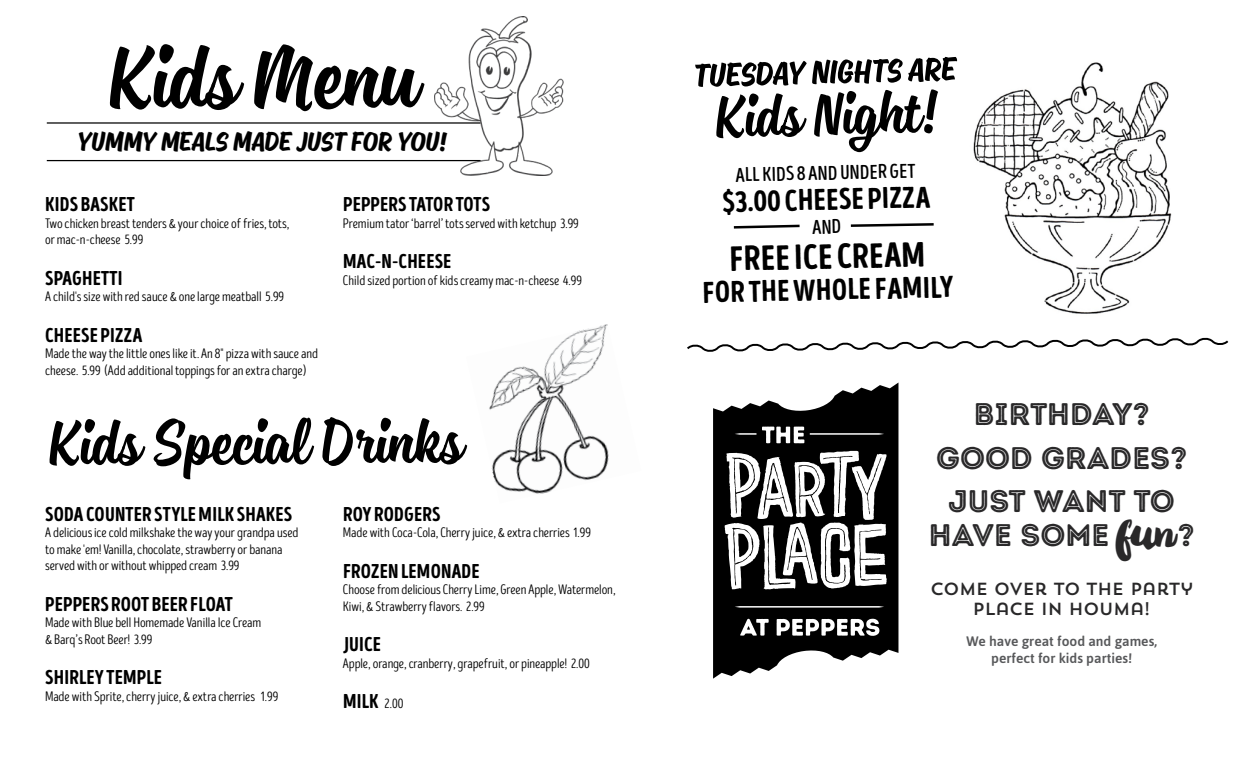
<style>
.page{position:relative;width:1260px;height:765px;background:#fff}
.page>*{position:absolute;margin:0;border:0;box-sizing:border-box;transform-origin:0 0}
.t1{font:105px "Sanelma";color:#000}
.t2{font:75px "Sanelma";color:#000}
.t3{font:42.5px "Sanelma";color:#000}
.t4{font:35px "Intro Head H Base";color:#000}
.t5{font:31.25px/43.8px "Intro Rust Base Line";color:#292829;text-align:center}
.t6{font:30px "Intro Head H Base";color:#000}
.t7{font:20px "Intro Head H Base";letter-spacing:.01em;color:#000}
.t8{font:20px "Intro Head B Base";color:#000}
.t9{font:17.5px/20px "Trend Sans One";letter-spacing:-.05em;color:#292829;text-align:center}
.t10{font:13.75px/16.5px "Intro Head R Base";letter-spacing:-.01em;color:#000}
.t11{font:500 13.75px/16.5px "Asap";color:#58595b;text-align:center}
.s1{font-family:"Intro Head R Base";font-size:13.75px}
.s2{font-family:"Gradies";font-size:50px}
</style>
<div class="page">
<img style="left:945px;top:56px;width:227px;height:258px">
<img style="left:489px;top:324px;width:120px;height:170px">
<hr style="left:47px;top:122px;width:434px;height:2px;background:#000">
<hr style="left:47px;top:160px;width:434px;height:1px;background:#000">
<svg style="left:695px;top:57px;width:263px;height:95px"></svg>
<svg style="left:733px;top:224px;width:67px;height:5px"></svg>
<svg style="left:850px;top:223px;width:84px;height:4px"></svg>
<svg style="left:687px;top:337px;width:542px;height:15px"></svg>
<svg style="left:713px;top:383px;width:185px;height:296px;fill:#000"></svg>
<svg style="left:762px;top:427px;width:42px;height:16px"></svg>
<svg style="left:740px;top:619px;width:29px;height:17px"></svg>
<svg style="left:777px;top:619px;width:102px;height:17px"></svg>
<svg style="left:735px;top:606px;width:149px;height:2px"></svg>
<svg style="left:735px;top:433px;width:21px;height:2px"></svg>
<svg style="left:810px;top:433px;width:74px;height:2px"></svg>
<svg style="left:725px;top:451px;width:162px;height:138px"></svg>
<img style="left:435px;top:16px;width:129px;height:160px">
<h1 class="t1" style="left:108px;top:8px;width:307px">Kids Menu</h1>
<h3 class="t3" style="left:77px;top:110px;width:371px">yummy meals made just for you!</h3>
<h3 class="t7" style="left:45px;top:193px;width:91px">KIDS BASKET</h3>
<p class="t10" style="left:45px;top:216px;width:246px">Two chicken breast tenders &amp; your choice of fries, tots, or mac-n-cheese 5.99</p>
<h3 class="t7" style="left:45px;top:266px;width:79px">SPAGHETTI</h3>
<p class="t10" style="left:45px;top:289px;width:240px">A child's size with red sauce &amp; one large meatball 5.99</p>
<h3 class="t7" style="left:45px;top:323px;width:98px">CHEESE PIZZA</h3>
<p class="t10" style="left:45px;top:346px;width:275px">Made the way the little ones like it. An 8" pizza with sauce and cheese. 5.99 (Add additional toppings for an extra charge)</p>
<h3 class="t7" style="left:343px;top:193px;width:149px">PEPPERS TATOR TOTS</h3>
<p class="t10" style="left:343px;top:216px;width:237px">Premium tator ‘barrel’ tots served with ketchup 3.99</p>
<h3 class="t7" style="left:343px;top:250px;width:110px">MAC-N-CHEESE</h3>
<p class="t10" style="left:343px;top:273px;width:240px">Child sized portion of kids creamy mac-n-cheese 4.99</p>
<h2 class="t2" style="left:48px;top:393px;width:416px">Kids Special Drinks</h2>
<h3 class="t7" style="left:45px;top:502px;width:248px">SODA COUNTER STYLE MILK SHAKES</h3>
<p class="t10" style="left:45px;top:525px;width:255px">A delicious ice cold milkshake the way your grandpa used to make 'em! Vanilla, chocolate, strawberry or banana served with or without whipped cream 3.99</p>
<h3 class="t7" style="left:45px;top:592px;width:189px">PEPPERS ROOT BEER FLOAT</h3>
<p class="t10" style="left:45px;top:615px;width:218px">Made with Blue bell Homemade Vanilla Ice Cream &amp; Barq’s Root Beer! 3.99</p>
<h3 class="t7" style="left:45px;top:665px;width:118px">SHIRLEY TEMPLE</h3>
<p class="t10" style="left:45px;top:688px;width:235px">Made with Sprite, cherry juice, &amp; extra cherries 1.99</p>
<h3 class="t7" style="left:343px;top:502px;width:99px">ROY RODGERS</h3>
<p class="t10" style="left:343px;top:525px;width:249px">Made with Coca-Cola, Cherry juice, &amp; extra cherries 1.99</p>
<h3 class="t7" style="left:343px;top:559px;width:138px">FROZEN LEMONADE</h3>
<p class="t10" style="left:343px;top:582px;width:274px">Choose from delicious Cherry Lime, Green Apple, Watermelon,<br>Kiwi, &amp; Strawberry flavors. 2.99</p>
<h3 class="t7" style="left:343px;top:632px;width:39px">JUICE</h3>
<p class="t10" style="left:343px;top:655px;width:248px">Apple, orange, cranberry, grapefruit, or pineapple! 2.00</p>
<h3 class="t7" style="left:343px;top:689px;width:62px">MILK <span class="s1">2.00</span></h3>
<h3 class="t8" style="left:735px;top:163px;width:181px;rotate:-1deg">ALL KIDS 8 AND UNDER GET</h3>
<h3 class="t6" style="left:722px;top:183px;width:210px;rotate:-1deg">$3.00 CHEESE PIZZA</h3>
<h3 class="t4" style="left:729px;top:237px;width:197px;rotate:-1deg">FREE ICE CREAM</h3>
<h3 class="t6" style="left:702px;top:274px;width:252px;rotate:-1deg">FOR THE WHOLE FAMILY</h3>
<h3 class="t5" style="left:936px;top:393px;width:253px">BIRTHDAY?<br>GOOD GRADES?<br>JUST WANT TO</h3>
<h3 class="t5" style="left:929px;top:514px;width:267px">HAVE SOME <span class="s2">fun</span>?</h3>
<p class="t9" style="left:930px;top:579px;width:265px">COME OVER TO THE PARTY<br>PLACE IN HOUMA!</p>
<p class="t11" style="left:966px;top:633px;width:192px">We have great food and games, perfect for kids parties!</p>
</div>
